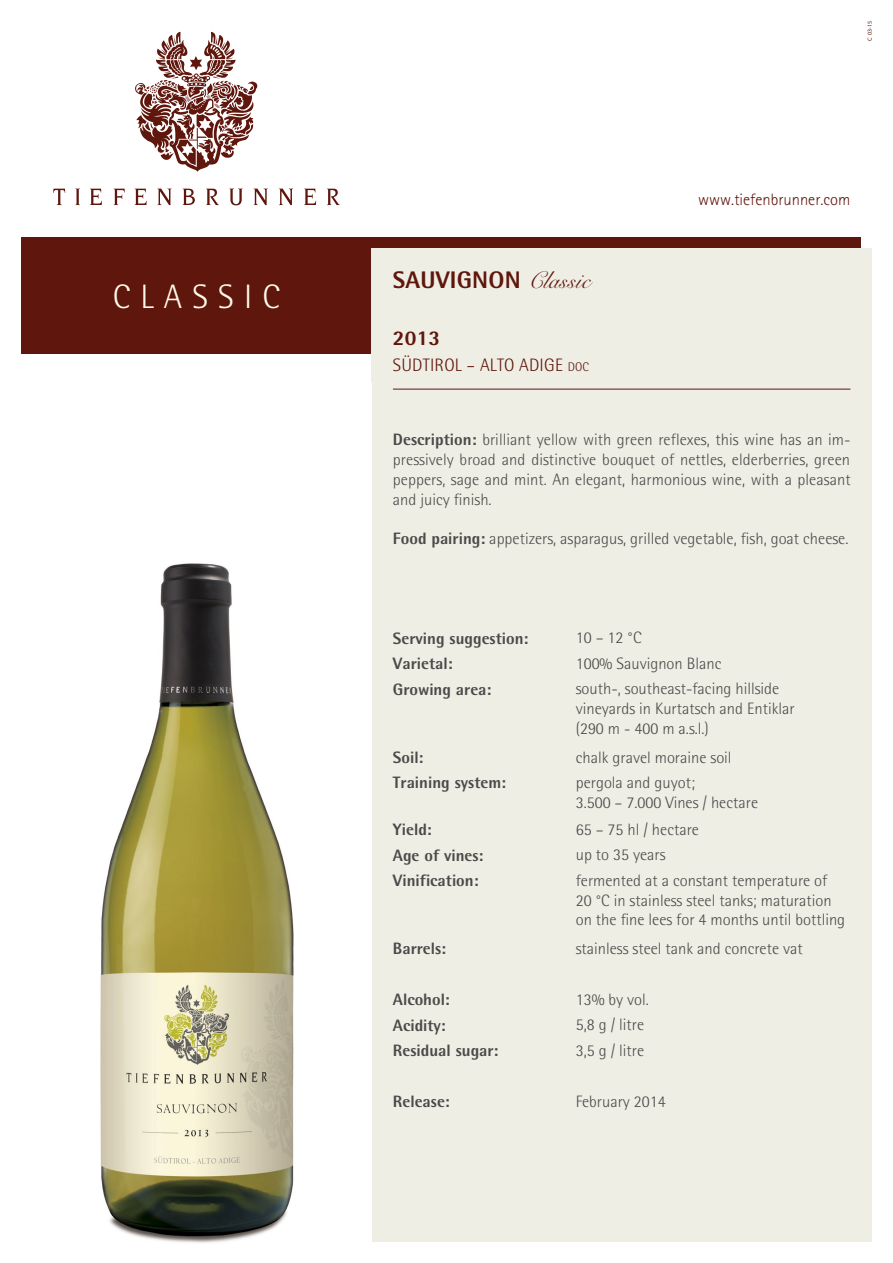
<style>
.page{position:relative;width:893px;height:1263px;background:#fff}
.page>*{position:absolute;margin:0;border:0;box-sizing:border-box;transform-origin:0 0}
.t1{font:300 33.9px "Rotis Semi Sans";letter-spacing:.3em;color:#fefbeb}
.t2{font:800 24px "Rotis Semi Sans";letter-spacing:.01em;color:#5f160c}
.t3{font:800 21px "Rotis Semi Sans";color:#5f160c}
.t4{font:300 18px "Rotis Semi Sans";letter-spacing:.01em;color:#5f160c}
.t5{font:300 16.5px/19.8px "Rotis Semi Sans";color:#4a4a49}
.t6{font:800 16.5px "Rotis Semi Sans";color:#4a4a49}
.t7{font:300 16.5px "Rotis Sans Serif";color:#5f160c}
.t8{font:6px "Myriad Pro";color:#5f160c}
.s1{font-family:"Rose Round Light DTC";font-weight:400}
.s2{font-size:12.6px}
.s3{font-weight:800}
</style>
<div class="page">
<div style="left:21px;top:237px;width:840px;height:117px;background:#5f160c"></div>
<div style="left:372px;top:248px;width:500px;height:994px;background:#efeee5"></div>
<svg style="left:53px;top:188px;width:287px;height:17px"></svg>
<svg style="left:135px;top:32px;width:122px;height:140px"></svg>
<hr style="left:393px;top:389px;width:457px;height:1px;background:#5f160c">
<img style="left:100px;top:563px;width:194px;height:680px">
<h1 class="t1" style="left:113px;top:277px;width:169px">CLASSIC</h1>
<p class="t8" style="left:866px;top:41px;width:22px;rotate:-90deg">C 03-15</p>
<h2 class="t2" style="left:393px;top:265px;width:199px">SAUVIGNON <span class="s1">Classic</span></h2>
<p class="t3" style="left:393px;top:325px;width:49px">2013</p>
<p class="t4" style="left:393px;top:355px;width:198px">SÜDTIROL – ALTO ADIGE <span class="s2">doc</span></p>
<p class="t7" style="left:698px;top:190px;width:154px">www.tiefenbrunner.com</p>
<p class="t5" style="left:393px;top:430px;width:459px;text-align:justify"><span class="s3">Description:</span> brilliant yellow with green reflexes, this wine has an im&shy;pressively broad and distinctive bouquet of nettles, elderberries, green peppers, sage and mint. An elegant, harmonious wine, with a pleasant and juicy finish.</p>
<p class="t5" style="left:393px;top:529px;width:457px"><span class="s3">Food pairing:</span> appetizers, asparagus, grilled vegetable, fish, goat cheese.</p>
<p class="t6" style="left:393px;top:628px;width:137px">Serving suggestion:</p>
<p class="t5" style="left:576px;top:628px;width:67px">10 – 12 °C</p>
<p class="t6" style="left:393px;top:653px;width:61px">Varietal:</p>
<p class="t5" style="left:576px;top:653px;width:147px">100% Sauvignon Blanc</p>
<p class="t6" style="left:393px;top:679px;width:100px">Growing area:</p>
<p class="t5" style="left:576px;top:679px;width:220px">south-, southeast-facing hillside vineyards in Kurtatsch and Entiklar (290 m - 400 m a.s.l.)</p>
<p class="t6" style="left:393px;top:747px;width:32px">Soil:</p>
<p class="t5" style="left:576px;top:747px;width:157px">chalk gravel moraine soil</p>
<p class="t6" style="left:393px;top:772px;width:115px">Training system:</p>
<p class="t5" style="left:576px;top:772px;width:184px">pergola and guyot;<br>3.500 – 7.000 Vines / hectare</p>
<p class="t6" style="left:393px;top:819px;width:40px">Yield:</p>
<p class="t5" style="left:576px;top:819px;width:125px">65 – 75 hl / hectare</p>
<p class="t6" style="left:393px;top:845px;width:92px">Age of vines:</p>
<p class="t5" style="left:576px;top:845px;width:91px">up to 35 years</p>
<p class="t6" style="left:393px;top:870px;width:87px">Vinification:</p>
<p class="t5" style="left:576px;top:870px;width:271px">fermented at a constant temperature of<br>20 °C in stainless steel tanks; maturation on the fine lees for 4 months until bottling</p>
<p class="t6" style="left:393px;top:938px;width:55px">Barrels:</p>
<p class="t5" style="left:576px;top:938px;width:228px">stainless steel tank and concrete vat</p>
<p class="t6" style="left:393px;top:989px;width:58px">Alcohol:</p>
<p class="t5" style="left:576px;top:989px;width:75px">13% by vol.</p>
<p class="t6" style="left:393px;top:1015px;width:54px">Acidity:</p>
<p class="t5" style="left:576px;top:1015px;width:70px">5,8 g / litre</p>
<p class="t6" style="left:393px;top:1040px;width:107px">Residual sugar:</p>
<p class="t5" style="left:576px;top:1040px;width:70px">3,5 g / litre</p>
<p class="t6" style="left:393px;top:1091px;width:58px">Release:</p>
<p class="t5" style="left:576px;top:1091px;width:91px">February 2014</p>
</div>
